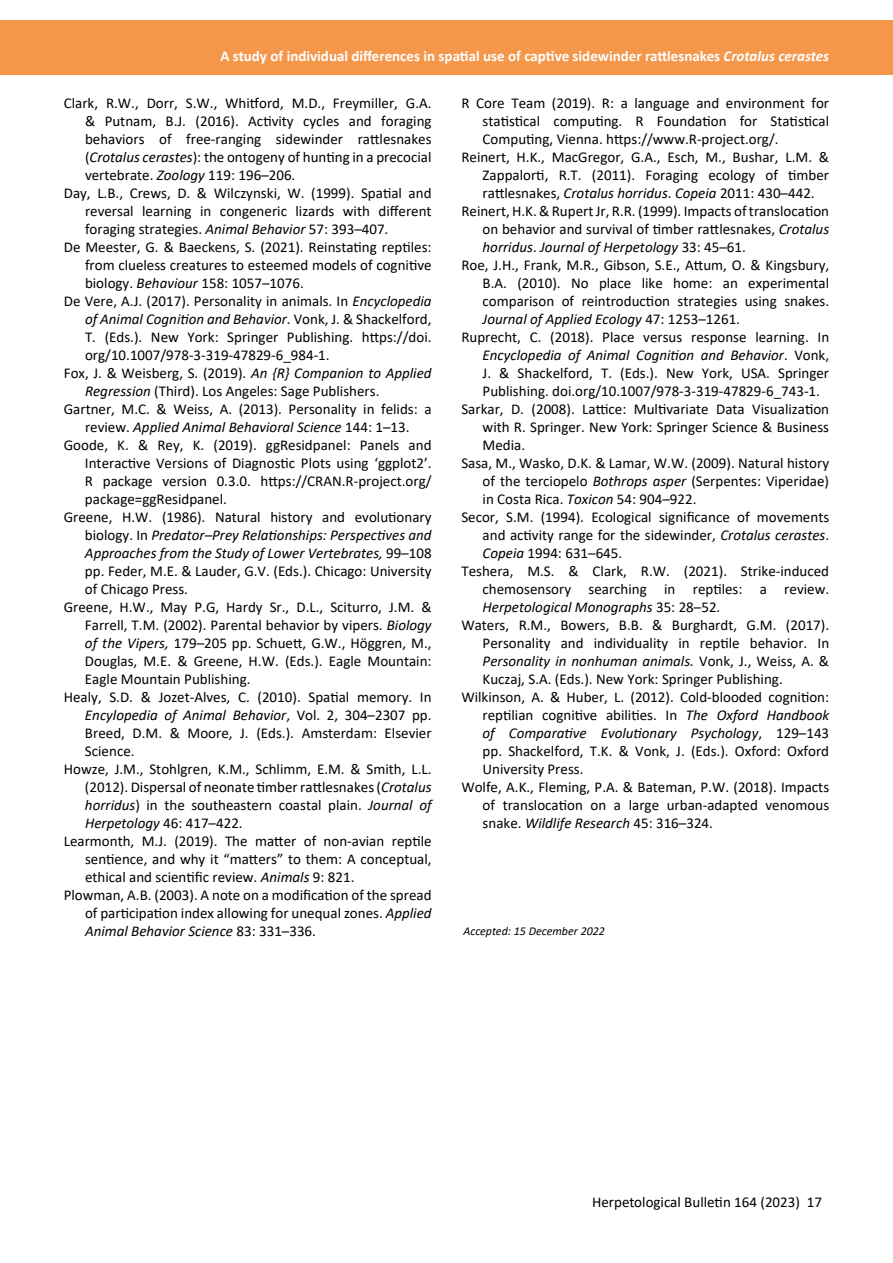
<style>
.page{position:relative;width:893px;height:1263px;background:#fff}
.page>*{position:absolute;margin:0;border:0;box-sizing:border-box;transform-origin:0 0}
.t1{font:15px "Calibri";color:#000}
.t2{font:italic 15px "Calibri";color:#000}
.t3{font:700 15px "Calibri";color:#fff}
.t4{font:italic 12px "Calibri";color:#000}
.s1{font-style:italic}
.s2{font-style:normal}
</style>
<div class="page">
<div style="left:0;top:21px;width:893px;height:54px;background:#f4974b"></div>
<p class="t3" style="left:220px;top:46px;width:610px">A study of individual differences in spatial use of captive sidewinder rattlesnakes <span class="s1">Crotalus cerastes</span></p>
<p class="t1" style="left:64px;top:93px;width:369px">Clark, R.W., Dorr, S.W., Whitford, M.D., Freymiller, G.A.</p>
<p class="t1" style="left:85px;top:111px;width:348px">&amp; Putnam, B.J. (2016). Activity cycles and foraging</p>
<p class="t1" style="left:85px;top:129px;width:348px">behaviors of free-ranging sidewinder rattlesnakes</p>
<p class="t1" style="left:85px;top:147px;width:348px">(<span class="s1">Crotalus cerastes</span>): the ontogeny of hunting in a precocial</p>
<p class="t1" style="left:85px;top:165px;width:212px">vertebrate. <span class="s1">Zoology</span> 119: 196–206.</p>
<p class="t1" style="left:64px;top:183px;width:369px">Day, L.B., Crews, D. &amp; Wilczynski, W. (1999). Spatial and</p>
<p class="t1" style="left:85px;top:201px;width:348px">reversal learning in congeneric lizards with different</p>
<p class="t1" style="left:85px;top:219px;width:305px">foraging strategies. <span class="s1">Animal Behavior</span> 57: 393–407.</p>
<p class="t1" style="left:64px;top:237px;width:369px">De Meester, G. &amp; Baeckens, S. (2021). Reinstating reptiles:</p>
<p class="t1" style="left:85px;top:255px;width:348px">from clueless creatures to esteemed models of cognitive</p>
<p class="t1" style="left:85px;top:273px;width:220px">biology. <span class="s1">Behaviour</span> 158: 1057–1076.</p>
<p class="t1" style="left:64px;top:291px;width:369px">De Vere, A.J. (2017). Personality in animals. In <span class="s1">Encyclopedia</span></p>
<p class="t2" style="left:85px;top:309px;width:348px">of Animal Cognition and Behavior<span class="s2">. Vonk, J. &amp; Shackelford,</span></p>
<p class="t1" style="left:85px;top:327px;width:348px">T. (Eds.). New York: Springer Publishing. https://doi.</p>
<p class="t1" style="left:85px;top:345px;width:246px">org/10.1007/978-3-319-47829-6_984-1.</p>
<p class="t1" style="left:64px;top:363px;width:369px">Fox, J. &amp; Weisberg, S. (2019). <span class="s1">An {R} Companion to Applied</span></p>
<p class="t1" style="left:85px;top:381px;width:296px"><span class="s1">Regression</span> (Third). Los Angeles: Sage Publishers.</p>
<p class="t1" style="left:64px;top:399px;width:369px">Gartner, M.C. &amp; Weiss, A. (2013). Personality in felids: a</p>
<p class="t2" style="left:85px;top:417px;width:326px"><span class="s2">review.</span> Applied Animal Behavioral Science <span class="s2">144: 1–13.</span></p>
<p class="t1" style="left:64px;top:435px;width:369px">Goode, K. &amp; Rey, K. (2019). ggResidpanel: Panels and</p>
<p class="t1" style="left:85px;top:453px;width:348px">Interactive Versions of Diagnostic Plots using ‘ggplot2’.</p>
<p class="t1" style="left:85px;top:471px;width:348px">R package version 0.3.0. https://CRAN.R-project.org/</p>
<p class="t1" style="left:85px;top:489px;width:143px">package=ggResidpanel.</p>
<p class="t1" style="left:64px;top:507px;width:369px">Greene, H.W. (1986). Natural history and evolutionary</p>
<p class="t2" style="left:85px;top:525px;width:348px"><span class="s2">biology. In</span> Predator–Prey Relationships: Perspectives and</p>
<p class="t2" style="left:85px;top:543px;width:348px">Approaches from the Study of Lower Vertebrates, <span class="s2">99–108</span></p>
<p class="t1" style="left:85px;top:561px;width:348px">pp. Feder, M.E. &amp; Lauder, G.V. (Eds.). Chicago: University</p>
<p class="t1" style="left:85px;top:579px;width:105px">of Chicago Press.</p>
<p class="t1" style="left:64px;top:597px;width:369px">Greene, H.W., May P.G, Hardy Sr., D.L., Sciturro, J.M. &amp;</p>
<p class="t1" style="left:85px;top:615px;width:348px">Farrell, T.M. (2002). Parental behavior by vipers. <span class="s1">Biology</span></p>
<p class="t1" style="left:85px;top:633px;width:348px"><span class="s1">of the Vipers,</span> 179–205 pp. Schuett, G.W., Höggren, M.,</p>
<p class="t1" style="left:85px;top:651px;width:348px">Douglas, M.E. &amp; Greene, H.W. (Eds.). Eagle Mountain:</p>
<p class="t1" style="left:85px;top:669px;width:167px">Eagle Mountain Publishing.</p>
<p class="t1" style="left:64px;top:687px;width:369px">Healy, S.D. &amp; Jozet-Alves, C. (2010). Spatial memory. In</p>
<p class="t2" style="left:85px;top:705px;width:348px">Encylopedia of Animal Behavior<span class="s2">, Vol. 2, 304–2307 pp.</span></p>
<p class="t1" style="left:85px;top:723px;width:348px">Breed, D.M. &amp; Moore, J. (Eds.). Amsterdam: Elsevier</p>
<p class="t1" style="left:85px;top:741px;width:51px">Science.</p>
<p class="t1" style="left:64px;top:759px;width:369px">Howze, J.M., Stohlgren, K.M., Schlimm, E.M. &amp; Smith, L.L.</p>
<p class="t1" style="left:85px;top:777px;width:348px">(2012). Dispersal of neonate timber rattlesnakes (<span class="s1">Crotalus</span></p>
<p class="t1" style="left:85px;top:795px;width:348px"><span class="s1">horridus</span>) in the southeastern coastal plain. <span class="s1">Journal of</span></p>
<p class="t2" style="left:85px;top:813px;width:159px">Herpetology <span class="s2">46: 417–422.</span></p>
<p class="t1" style="left:64px;top:831px;width:369px">Learmonth, M.J. (2019). The matter of non-avian reptile</p>
<p class="t1" style="left:85px;top:849px;width:348px">sentience, and why it “matters” to them: A conceptual,</p>
<p class="t1" style="left:85px;top:867px;width:271px">ethical and scientific review. <span class="s1">Animals</span> 9: 821.</p>
<p class="t1" style="left:64px;top:885px;width:369px">Plowman, A.B. (2003). A note on a modification of the spread</p>
<p class="t1" style="left:85px;top:903px;width:348px">of participation index allowing for unequal zones. <span class="s1">Applied</span></p>
<p class="t2" style="left:85px;top:921px;width:232px">Animal Behavior Science <span class="s2">83: 331–336.</span></p>
<p class="t1" style="left:461px;top:93px;width:369px">R Core Team (2019). R: a language and environment for</p>
<p class="t1" style="left:483px;top:111px;width:348px">statistical computing. R Foundation for Statistical</p>
<p class="t1" style="left:483px;top:129px;width:297px">Computing, Vienna. https://www.R-project.org/.</p>
<p class="t1" style="left:461px;top:147px;width:369px">Reinert, H.K., MacGregor, G.A., Esch, M., Bushar, L.M. &amp;</p>
<p class="t1" style="left:483px;top:165px;width:348px">Zappalorti, R.T. (2011). Foraging ecology of timber</p>
<p class="t1" style="left:483px;top:183px;width:334px">rattlesnakes, <span class="s1">Crotalus horridus</span>. <span class="s1">Copeia</span> 2011: 430–442.</p>
<p class="t1" style="left:461px;top:201px;width:369px">Reinert, H.K. &amp; Rupert Jr, R.R. (1999). Impacts of translocation</p>
<p class="t1" style="left:483px;top:219px;width:348px">on behavior and survival of timber rattlesnakes, <span class="s1">Crotalus</span></p>
<p class="t2" style="left:483px;top:237px;width:265px">horridus<span class="s2">.</span> Journal of Herpetology <span class="s2">33: 45–61.</span></p>
<p class="t1" style="left:461px;top:255px;width:369px">Roe, J.H., Frank, M.R., Gibson, S.E., Attum, O. &amp; Kingsbury,</p>
<p class="t1" style="left:483px;top:273px;width:348px">B.A. (2010). No place like home: an experimental</p>
<p class="t1" style="left:483px;top:291px;width:348px">comparison of reintroduction strategies using snakes.</p>
<p class="t2" style="left:483px;top:309px;width:259px">Journal of Applied Ecology <span class="s2">47: 1253–1261.</span></p>
<p class="t1" style="left:461px;top:327px;width:369px">Ruprecht, C. (2018). Place versus response learning. In</p>
<p class="t2" style="left:483px;top:345px;width:348px">Encyclopedia of Animal Cognition and Behavior<span class="s2">. Vonk,</span></p>
<p class="t1" style="left:483px;top:363px;width:348px">J. &amp; Shackelford, T. (Eds.). New York, USA. Springer</p>
<p class="t1" style="left:483px;top:381px;width:339px">Publishing. doi.org/10.1007/978-3-319-47829-6_743-1.</p>
<p class="t1" style="left:461px;top:399px;width:369px">Sarkar, D. (2008). Lattice: Multivariate Data Visualization</p>
<p class="t1" style="left:483px;top:417px;width:348px">with R. Springer. New York: Springer Science &amp; Business</p>
<p class="t1" style="left:483px;top:435px;width:44px">Media.</p>
<p class="t1" style="left:461px;top:453px;width:369px">Sasa, M., Wasko, D.K. &amp; Lamar, W.W. (2009). Natural history</p>
<p class="t1" style="left:483px;top:471px;width:348px">of the terciopelo <span class="s1">Bothrops asper</span> (Serpentes: Viperidae)</p>
<p class="t1" style="left:483px;top:489px;width:215px">in Costa Rica. <span class="s1">Toxicon</span> 54: 904–922.</p>
<p class="t1" style="left:461px;top:507px;width:369px">Secor, S.M. (1994). Ecological significance of movements</p>
<p class="t1" style="left:483px;top:525px;width:348px">and activity range for the sidewinder, <span class="s1">Crotalus cerastes</span>.</p>
<p class="t1" style="left:483px;top:543px;width:141px"><span class="s1">Copeia</span> 1994: 631–645.</p>
<p class="t1" style="left:461px;top:561px;width:369px">Teshera, M.S. &amp; Clark, R.W. (2021). Strike-induced</p>
<p class="t1" style="left:483px;top:579px;width:348px">chemosensory searching in reptiles: a review.</p>
<p class="t2" style="left:483px;top:597px;width:239px">Herpetological Monographs <span class="s2">35: 28–52.</span></p>
<p class="t1" style="left:461px;top:615px;width:369px">Waters, R.M., Bowers, B.B. &amp; Burghardt, G.M. (2017).</p>
<p class="t1" style="left:483px;top:633px;width:348px">Personality and individuality in reptile behavior. In</p>
<p class="t2" style="left:483px;top:651px;width:348px">Personality in nonhuman animals. <span class="s2">Vonk, J., Weiss, A. &amp;</span></p>
<p class="t1" style="left:483px;top:669px;width:302px">Kuczaj, S.A. (Eds.). New York: Springer Publishing.</p>
<p class="t1" style="left:461px;top:687px;width:369px">Wilkinson, A. &amp; Huber, L. (2012). Cold-blooded cognition:</p>
<p class="t1" style="left:483px;top:705px;width:348px">reptilian cognitive abilities. In <span class="s1">The Oxford Handbook</span></p>
<p class="t2" style="left:483px;top:723px;width:348px">of Comparative Evolutionary Psychology<span class="s2">, 129–143</span></p>
<p class="t1" style="left:483px;top:741px;width:348px">pp. Shackelford, T.K. &amp; Vonk, J. (Eds.). Oxford: Oxford</p>
<p class="t1" style="left:483px;top:759px;width:102px">University Press.</p>
<p class="t1" style="left:461px;top:777px;width:369px">Wolfe, A.K., Fleming, P.A. &amp; Bateman, P.W. (2018). Impacts</p>
<p class="t1" style="left:483px;top:795px;width:348px">of translocation on a large urban-adapted venomous</p>
<p class="t1" style="left:483px;top:813px;width:232px">snake. <span class="s1">Wildlife Research</span> 45: 316–324.</p>
<p class="t4" style="left:463px;top:923px;width:143px">Accepted: 15 December 2022</p>
<p class="t1" style="left:592px;top:1191px;width:231px">Herpetological Bulletin 164 (2023) 17</p>
</div>
